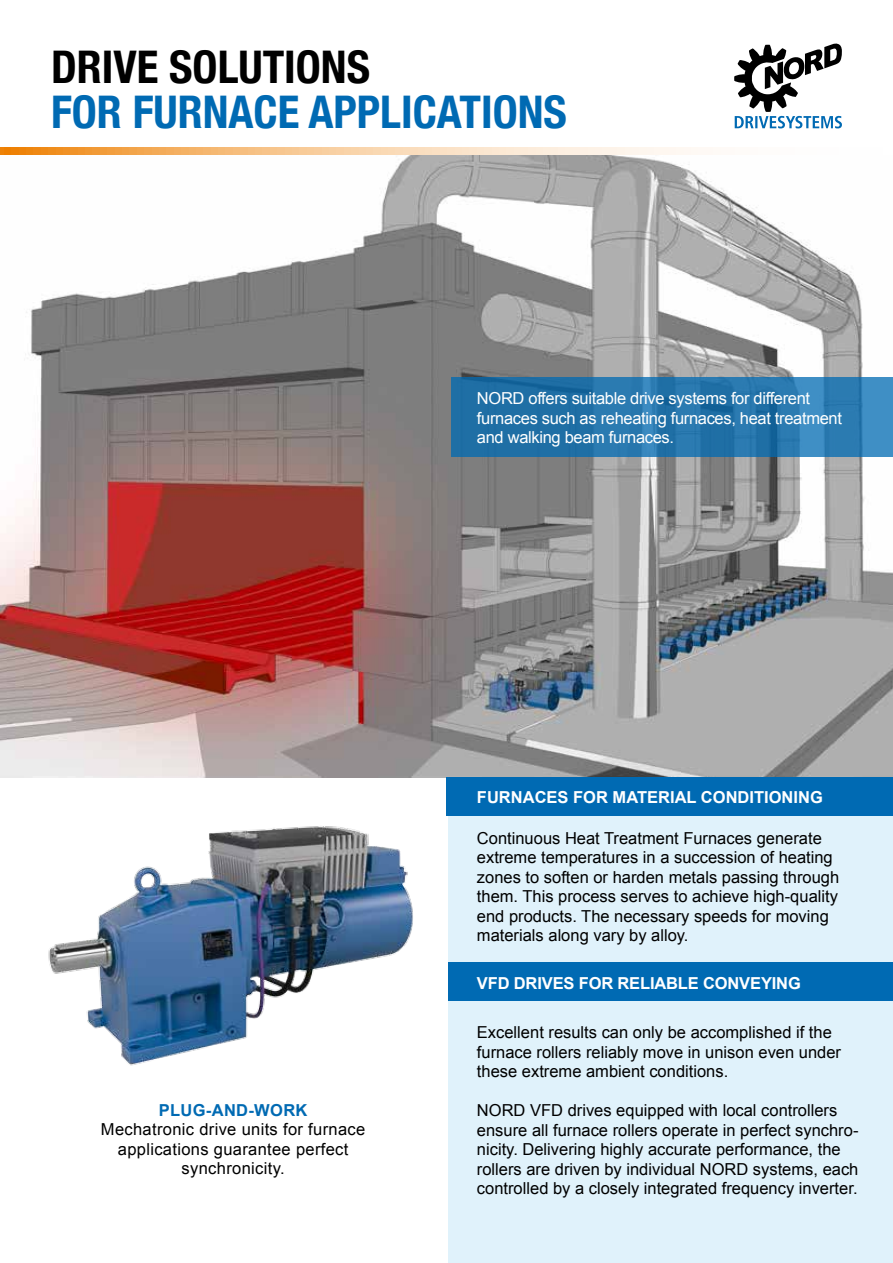
<style>
.page{position:relative;width:893px;height:1263px;background:#fff}
.page>*{position:absolute;margin:0;border:0;box-sizing:border-box;transform-origin:0 0}
.t1{font:700 condensed 45px "Helvetica Neue";color:#006ab3}
.t2{font:700 condensed 45px "Helvetica Neue";color:#000}
.t3{font:16.5px/19.5px "Arial";color:#000}
.t4{font:16.5px/19.5px "Arial";letter-spacing:-.02em;color:#fff}
.t5{font:16.5px/19.5px "Arial";letter-spacing:.02em;color:#000;text-align:center}
.t6{font:700 16.5px "Arial";color:#fff}
.t7{font:700 16.5px "Arial";letter-spacing:.02em;color:#006ab3}
</style>
<div class="page">
<svg style="left:0;top:148px;width:698px;height:7px"></svg>
<svg style="left:734px;top:44px;width:108px;height:84px"></svg>
<img style="left:0;top:155px;width:893px;height:622px">
<div style="left:449px;top:777px;width:444px;height:486px;background:#e0f2fb"></div>
<div style="left:446px;top:777px;width:447px;height:38px;background:#006ab3"></div>
<div style="left:449px;top:963px;width:444px;height:38px;background:#006ab3"></div>
<svg style="left:451px;top:377px;width:442px;height:80px;fill:#2575ab"></svg>
<img style="left:0;top:753px;width:467px;height:374px">
<h1 class="t2" style="left:51px;top:29px;width:321px">DRIVE SOLUTIONS</h1>
<h1 class="t1" style="left:51px;top:74px;width:517px">FOR FURNACE APPLICATIONS</h1>
<p class="t4" style="left:477px;top:389px;width:367px">NORD offers suitable drive systems for different furnaces such as reheating furnaces, heat treatment and walking beam furnaces.</p>
<p class="t7" style="left:159px;top:1099px;width:150px">PLUG-AND-WORK</p>
<p class="t5" style="left:101px;top:1120px;width:266px">Mechatronic drive units for furnace applications guarantee perfect synchronicity.</p>
<p class="t6" style="left:477px;top:786px;width:347px">FURNACES FOR MATERIAL CONDITIONING</p>
<p class="t3" style="left:477px;top:828px;width:364px">Continuous Heat Treatment Furnaces generate extreme temperatures in a succession of heating zones to soften or harden metals passing through them. This process serves to achieve high-quality end products. The necessary speeds for moving materials along vary by alloy.</p>
<p class="t6" style="left:477px;top:972px;width:325px">VFD DRIVES FOR RELIABLE CONVEYING</p>
<p class="t3" style="left:477px;top:1023px;width:366px">Excellent results can only be accomplished if the furnace rollers reliably move in unison even under these extreme ambient conditions.</p>
<p class="t3" style="left:477px;top:1101px;width:383px">NORD VFD drives equipped with local controllers ensure all furnace rollers operate in perfect synchro&shy;nicity. Delivering highly accurate performance, the rollers are driven by individual NORD systems, each controlled by a closely integrated frequency inverter.</p>
</div>
